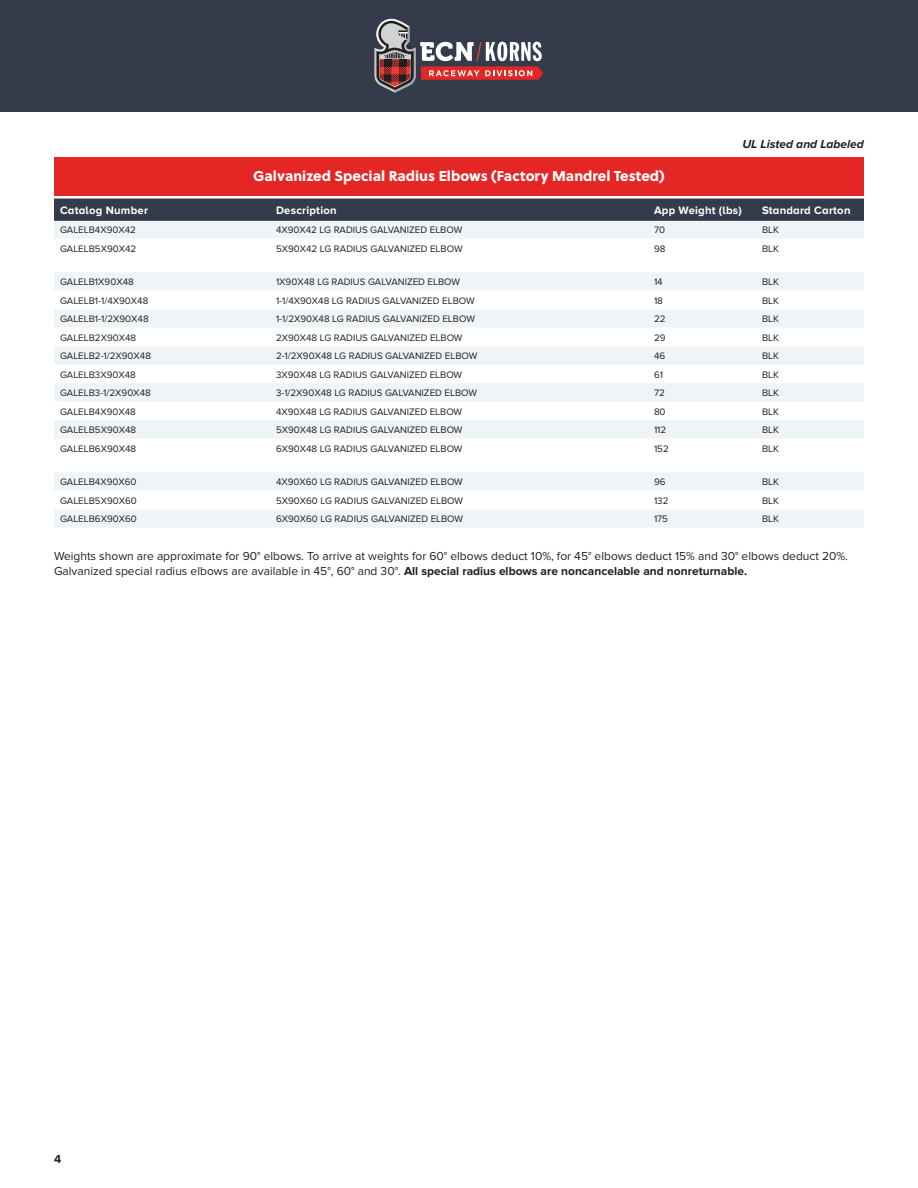
<style>
.page{position:relative;width:918px;height:1188px;background:#fff}
.page>*{position:absolute;margin:0;border:0;box-sizing:border-box;transform-origin:0 0}
.t1{font:800 14.25px "Soleil";color:#fff}
.t2{font:12px/15px "Proxima Nova";color:#231f20}
.t3{font:italic 700 12px "Proxima Nova";color:#231f20}
.t4{font:700 12px "Proxima Nova";color:#231f20}
.t5{font:700 11.25px "Proxima Nova A";letter-spacing:.02em;color:#fff}
.t6{font:9.75px "Proxima Nova";color:#231f20}
.s1{font-weight:700}
</style>
<div class="page">
<div style="left:0;top:0;width:918px;height:112px;background:#343b4b"></div>
<svg style="left:375px;top:19px;width:168px;height:74px"></svg>
<div style="left:54px;top:199px;width:810px;height:22px;background:#343b4b"></div>
<div style="left:54px;top:221px;width:810px;height:307px;background:#eef4f7"></div>
<svg style="left:54px;top:239px;width:810px;height:270px"></svg>
<div style="left:54px;top:157px;width:810px;height:39px;background:#e42625"></div>
<h1 class="t1" style="left:253px;top:164px;width:413px">Galvanized Special Radius Elbows (Factory Mandrel Tested)</h1>
<p class="t3" style="left:742px;top:138px;width:123px">UL Listed and Labeled</p>
<p class="t5" style="left:60px;top:204px;width:90px">Catalog Number</p>
<p class="t5" style="left:276px;top:204px;width:62px">Description</p>
<p class="t5" style="left:654px;top:204px;width:89px">App Weight (lbs)</p>
<p class="t5" style="left:762px;top:204px;width:90px">Standard Carton</p>
<p class="t6" style="left:60px;top:224px;width:78px">GALELB4X90X42</p>
<p class="t6" style="left:276px;top:224px;width:188px">4X90X42 LG RADIUS GALVANIZED ELBOW</p>
<p class="t6" style="left:654px;top:224px;width:12px">70</p>
<p class="t6" style="left:762px;top:224px;width:18px">BLK</p>
<p class="t6" style="left:60px;top:243px;width:78px">GALELB5X90X42</p>
<p class="t6" style="left:276px;top:243px;width:188px">5X90X42 LG RADIUS GALVANIZED ELBOW</p>
<p class="t6" style="left:654px;top:243px;width:13px">98</p>
<p class="t6" style="left:762px;top:243px;width:18px">BLK</p>
<p class="t6" style="left:60px;top:276px;width:75px">GALELB1X90X48</p>
<p class="t6" style="left:276px;top:276px;width:186px">1X90X48 LG RADIUS GALVANIZED ELBOW</p>
<p class="t6" style="left:654px;top:276px;width:10px">14</p>
<p class="t6" style="left:762px;top:276px;width:18px">BLK</p>
<p class="t6" style="left:60px;top:295px;width:90px">GALELB1-1/4X90X48</p>
<p class="t6" style="left:276px;top:295px;width:200px">1-1/4X90X48 LG RADIUS GALVANIZED ELBOW</p>
<p class="t6" style="left:654px;top:295px;width:10px">18</p>
<p class="t6" style="left:762px;top:295px;width:18px">BLK</p>
<p class="t6" style="left:60px;top:313px;width:90px">GALELB1-1/2X90X48</p>
<p class="t6" style="left:276px;top:313px;width:200px">1-1/2X90X48 LG RADIUS GALVANIZED ELBOW</p>
<p class="t6" style="left:654px;top:313px;width:13px">22</p>
<p class="t6" style="left:762px;top:313px;width:18px">BLK</p>
<p class="t6" style="left:60px;top:332px;width:78px">GALELB2X90X48</p>
<p class="t6" style="left:276px;top:332px;width:188px">2X90X48 LG RADIUS GALVANIZED ELBOW</p>
<p class="t6" style="left:654px;top:332px;width:13px">29</p>
<p class="t6" style="left:762px;top:332px;width:18px">BLK</p>
<p class="t6" style="left:60px;top:350px;width:93px">GALELB2-1/2X90X48</p>
<p class="t6" style="left:276px;top:350px;width:203px">2-1/2X90X48 LG RADIUS GALVANIZED ELBOW</p>
<p class="t6" style="left:654px;top:350px;width:13px">46</p>
<p class="t6" style="left:762px;top:350px;width:18px">BLK</p>
<p class="t6" style="left:60px;top:369px;width:77px">GALELB3X90X48</p>
<p class="t6" style="left:276px;top:369px;width:188px">3X90X48 LG RADIUS GALVANIZED ELBOW</p>
<p class="t6" style="left:654px;top:369px;width:11px">61</p>
<p class="t6" style="left:762px;top:369px;width:18px">BLK</p>
<p class="t6" style="left:60px;top:387px;width:92px">GALELB3-1/2X90X48</p>
<p class="t6" style="left:276px;top:387px;width:203px">3-1/2X90X48 LG RADIUS GALVANIZED ELBOW</p>
<p class="t6" style="left:654px;top:387px;width:12px">72</p>
<p class="t6" style="left:762px;top:387px;width:18px">BLK</p>
<p class="t6" style="left:60px;top:406px;width:77px">GALELB4X90X48</p>
<p class="t6" style="left:276px;top:406px;width:188px">4X90X48 LG RADIUS GALVANIZED ELBOW</p>
<p class="t6" style="left:654px;top:406px;width:13px">80</p>
<p class="t6" style="left:762px;top:406px;width:18px">BLK</p>
<p class="t6" style="left:60px;top:424px;width:78px">GALELB5X90X48</p>
<p class="t6" style="left:276px;top:424px;width:188px">5X90X48 LG RADIUS GALVANIZED ELBOW</p>
<p class="t6" style="left:654px;top:424px;width:14px">112</p>
<p class="t6" style="left:762px;top:424px;width:18px">BLK</p>
<p class="t6" style="left:60px;top:443px;width:78px">GALELB6X90X48</p>
<p class="t6" style="left:276px;top:443px;width:188px">6X90X48 LG RADIUS GALVANIZED ELBOW</p>
<p class="t6" style="left:654px;top:443px;width:16px">152</p>
<p class="t6" style="left:762px;top:443px;width:18px">BLK</p>
<p class="t6" style="left:60px;top:476px;width:78px">GALELB4X90X60</p>
<p class="t6" style="left:276px;top:476px;width:188px">4X90X60 LG RADIUS GALVANIZED ELBOW</p>
<p class="t6" style="left:654px;top:476px;width:13px">96</p>
<p class="t6" style="left:762px;top:476px;width:18px">BLK</p>
<p class="t6" style="left:60px;top:495px;width:78px">GALELB5X90X60</p>
<p class="t6" style="left:276px;top:495px;width:189px">5X90X60 LG RADIUS GALVANIZED ELBOW</p>
<p class="t6" style="left:654px;top:495px;width:16px">132</p>
<p class="t6" style="left:762px;top:495px;width:18px">BLK</p>
<p class="t6" style="left:60px;top:513px;width:78px">GALELB6X90X60</p>
<p class="t6" style="left:276px;top:513px;width:189px">6X90X60 LG RADIUS GALVANIZED ELBOW</p>
<p class="t6" style="left:654px;top:513px;width:16px">175</p>
<p class="t6" style="left:762px;top:513px;width:18px">BLK</p>
<p class="t2" style="left:54px;top:548px;width:796px">Weights shown are approximate for 90° elbows. To arrive at weights for 60° elbows deduct 10%, for 45° elbows deduct 15% and 30° elbows deduct 20%.<br>Galvanized special radius elbows are available in 45°, 60° and 30°. <span class="s1">All special radius elbows are noncancelable and nonreturnable.</span></p>
<p class="t4" style="left:54px;top:1152px;width:9px">4</p>
</div>
